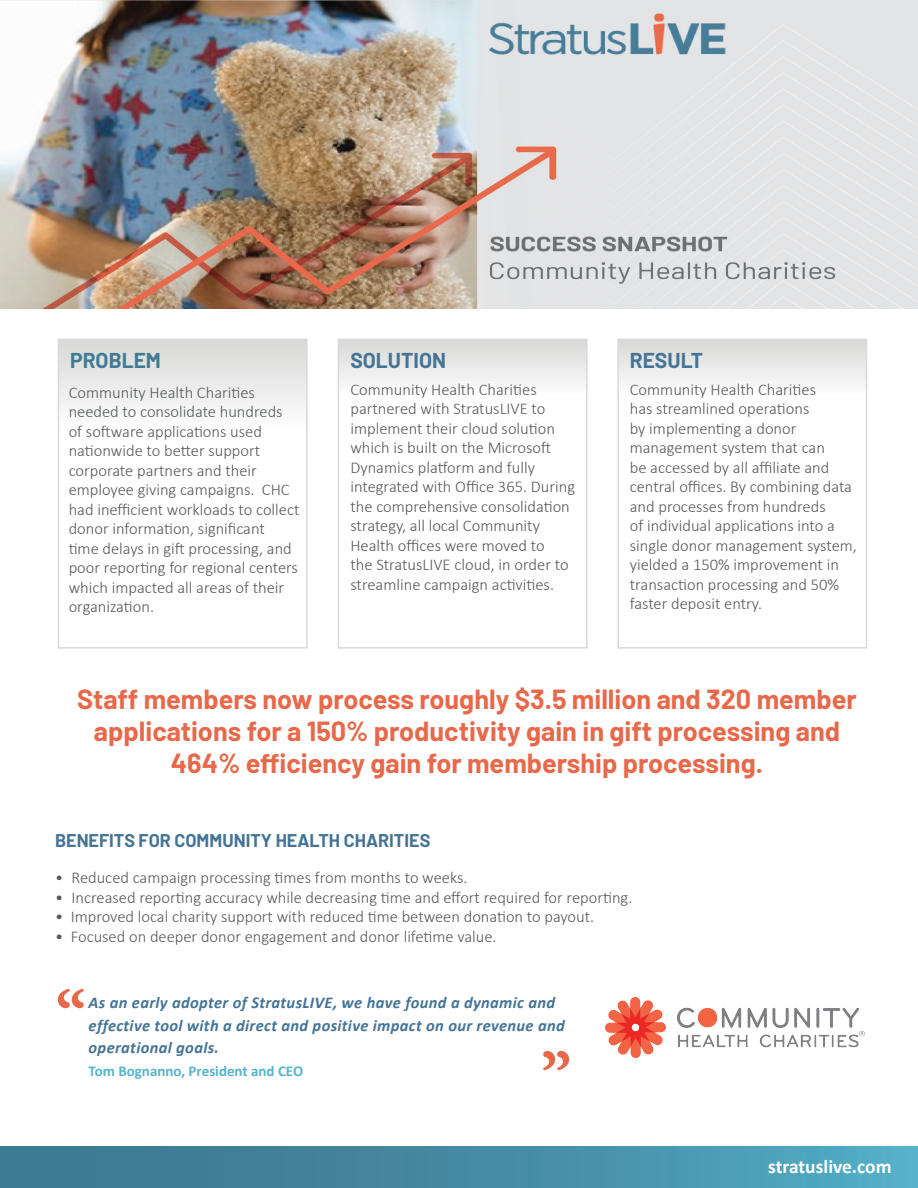
<style>
.page{position:relative;width:918px;height:1188px;background:#fff}
.page>*{position:absolute;margin:0;border:0;box-sizing:border-box;transform-origin:0 0}
.t1{font:700 27px/32.4px "Barlow";color:#e8694a;text-align:center}
.t2{font:700 21px "Barlow";color:#447496}
.t3{font:700 21px "Barlow";color:#417a93}
.t4{font:700 19.5px "Calibri";color:#fff}
.t5{font:700 18px "Barlow";color:#447496}
.t6{font:300 16.5px/19.5px "Calibri";color:#57585a}
.t7{font:italic 700 16.5px/22.5px "Calibri";letter-spacing:.02em;color:#447496}
.t8{font:700 15px "Calibri";color:#57b3cc}
</style>
<div class="page">
<svg style="left:620px;top:342px;width:244px;height:41px"></svg>
<div style="left:617px;top:339px;width:250px;height:310px;border:2px solid #d9d9d9"></div>
<svg style="left:61px;top:342px;width:244px;height:66px"></svg>
<div style="left:58px;top:339px;width:250px;height:310px;border:2px solid #d9d9d9"></div>
<svg style="left:341px;top:342px;width:244px;height:41px"></svg>
<div style="left:338px;top:339px;width:250px;height:310px;border:2px solid #d9d9d9"></div>
<svg style="left:58px;top:989px;width:26px;height:19px"></svg>
<svg style="left:543px;top:1051px;width:26px;height:20px"></svg>
<img style="left:0;top:0;width:918px;height:308px">
<img style="left:605px;top:997px;width:259px;height:61px">
<div style="left:0;top:1146px;width:918px;height:42px;background:linear-gradient(to right,#39728b,#52a9c1)"></div>
<p class="t3" style="left:70px;top:345px;width:92px">PROBLEM</p>
<p class="t2" style="left:350px;top:345px;width:97px">SOLUTION</p>
<p class="t2" style="left:630px;top:345px;width:75px">RESULT</p>
<p class="t6" style="left:69px;top:383px;width:232px">Community Health Charities needed to consolidate hundreds of software applications used nationwide to better support corporate partners and their employee giving campaigns. CHC had inefficient workloads to collect donor information, significant<br>time delays in gift processing, and poor reporting for regional centers which impacted all areas of their organization.</p>
<p class="t6" style="left:350px;top:380px;width:226px">Community Health Charities partnered with StratusLIVE to implement their cloud solution which is built on the Microsoft<br>Dynamics platform and fully integrated with Office 365. During the comprehensive consolidation strategy, all local Community<br>Health offices were moved to<br>the StratusLIVE cloud, in order to streamline campaign activities.</p>
<p class="t6" style="left:630px;top:380px;width:229px">Community Health Charities<br>has streamlined operations<br>by implementing a donor management system that can<br>be accessed by all affiliate and central offices. By combining data and processes from hundreds<br>of individual applications into a single donor management system, yielded a 150% improvement in transaction processing and 50% faster deposit entry.</p>
<p class="t1" style="left:77px;top:681px;width:781px">Staff members now process roughly $3.5 million and 320 member applications for a 150% productivity gain in gift processing and<br>464% efficiency gain for membership processing.</p>
<p class="t5" style="left:55px;top:828px;width:377px">BENEFITS FOR COMMUNITY HEALTH CHARITIES</p>
<p class="t6" style="left:55px;top:868px;width:414px">• Reduced campaign processing times from months to weeks.</p>
<p class="t6" style="left:55px;top:888px;width:579px">• Increased reporting accuracy while decreasing time and effort required for reporting.</p>
<p class="t6" style="left:55px;top:907px;width:541px">• Improved local charity support with reduced time between donation to payout.</p>
<p class="t6" style="left:55px;top:927px;width:443px">• Focused on deeper donor engagement and donor lifetime value.</p>
<p class="t7" style="left:89px;top:991px;width:478px">As an early adopter of StratusLIVE, we have found a dynamic and effective tool with a direct and positive impact on our revenue and operational goals.</p>
<p class="t8" style="left:89px;top:1060px;width:216px">Tom Bognanno, President and CEO</p>
<p class="t4" style="left:768px;top:1153px;width:125px">stratuslive.com</p>
</div>
